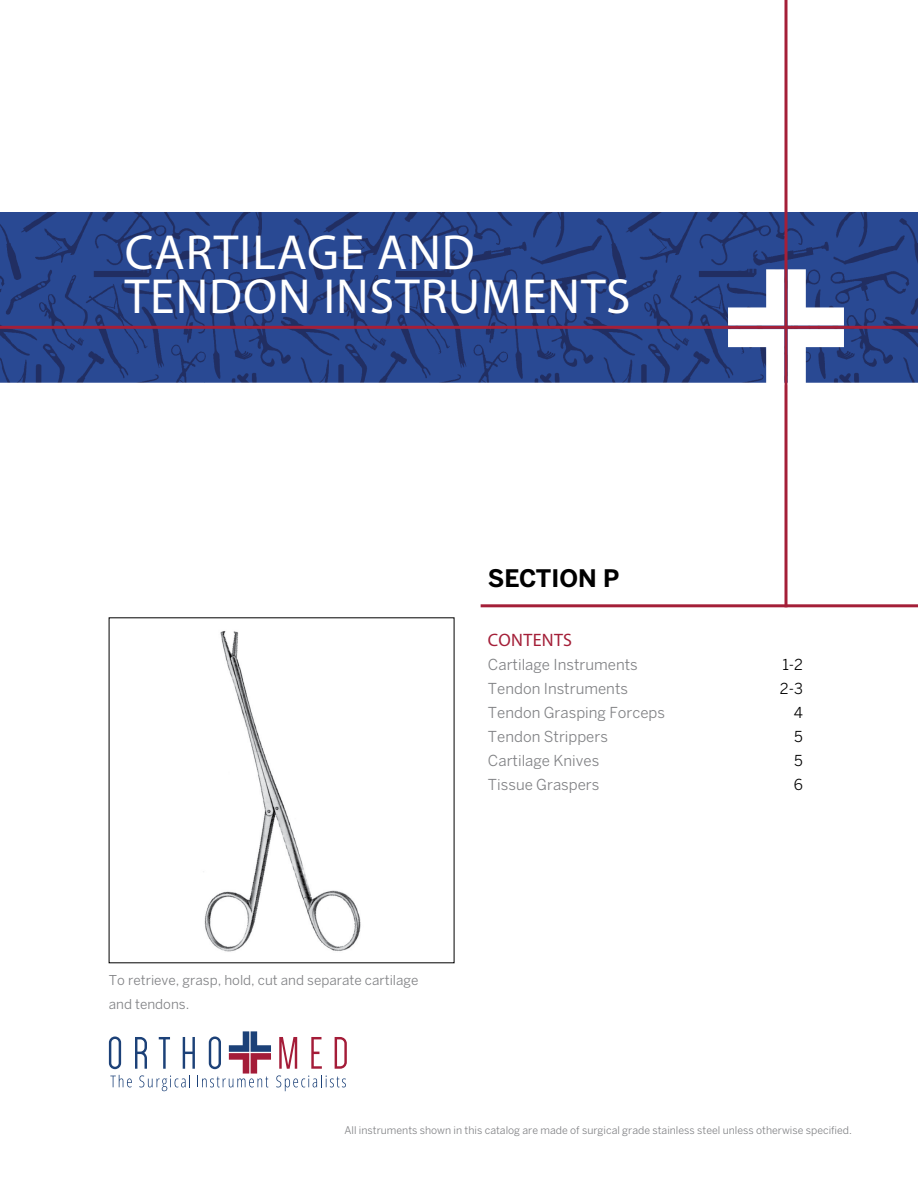
<style>
.page{position:relative;width:918px;height:1188px;background:#fff}
.page>*{position:absolute;margin:0;border:0;box-sizing:border-box;transform-origin:0 0}
.t1{font:49.5px/43.5px "Myriad Pro";letter-spacing:.02em;color:#fff}
.t2{font:700 24px "Benton Sans";color:#000}
.t3{font:18px "Myriad Pro";letter-spacing:.02em;color:#a41f38}
.t4{font:15px "Benton Sans";color:#818285}
.t5{font:15px "Benton Sans";color:#000}
.t6{font:13.5px/24px "Benton Sans";color:#818285}
.t7{font:10.5px "Benton Sans";color:#818285}
</style>
<div class="page">
<img style="left:203px;top:631px;width:158px;height:321px">
<img style="left:0;top:212px;width:918px;height:171px">
<svg style="left:784px;top:0;width:4px;height:604px;background:#b45166"></svg>
<hr style="left:0;top:326px;width:918px;height:3px;background:#a41f38">
<hr style="left:481px;top:604px;width:437px;height:3px;background:#a41f38">
<svg style="left:728px;top:269px;width:116px;height:116px"></svg>
<svg style="left:109px;top:1031px;width:238px;height:60px"></svg>
<h1 class="t1" style="left:125px;top:230px;width:507px">CARTILAGE AND<br>TENDON INSTRUMENTS</h1>
<h2 class="t2" style="left:488px;top:564px;width:133px">SECTION P</h2>
<p class="t3" style="left:488px;top:629px;width:86px">CONTENTS</p>
<p class="t4" style="left:488px;top:656px;width:151px">Cartilage Instruments</p>
<p class="t5" style="left:782px;top:656px;width:22px">1-2</p>
<p class="t4" style="left:488px;top:680px;width:142px">Tendon Instruments</p>
<p class="t5" style="left:780px;top:680px;width:25px">2-3</p>
<p class="t4" style="left:488px;top:704px;width:179px">Tendon Grasping Forceps</p>
<p class="t5" style="left:794px;top:704px;width:11px">4</p>
<p class="t4" style="left:488px;top:728px;width:122px">Tendon Strippers</p>
<p class="t5" style="left:794px;top:728px;width:10px">5</p>
<p class="t4" style="left:488px;top:752px;width:113px">Cartilage Knives</p>
<p class="t5" style="left:794px;top:752px;width:10px">5</p>
<p class="t4" style="left:488px;top:776px;width:113px">Tissue Graspers</p>
<p class="t5" style="left:794px;top:776px;width:11px">6</p>
<p class="t6" style="left:109px;top:968px;width:311px">To retrieve, grasp, hold, cut and separate cartilage and tendons.</p>
<p class="t7" style="left:344px;top:1124px;width:509px">All instruments shown in this catalog are made of surgical grade stainless steel unless otherwise specified.</p>
</div>
